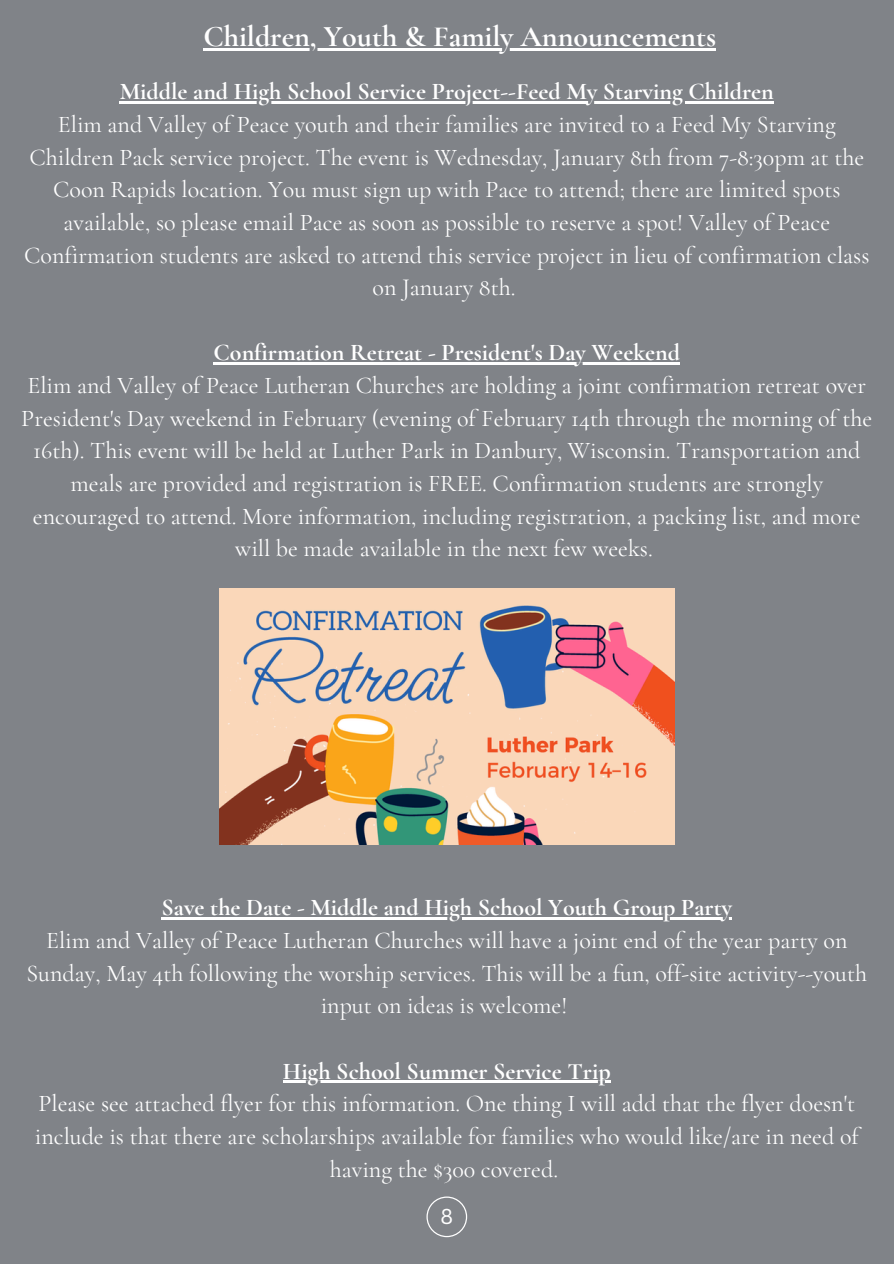
<style>
.page{position:relative;width:894px;height:1264px;background:#fff}
.page>*{position:absolute;margin:0;border:0;box-sizing:border-box;transform-origin:0 0}
.t1{font:700 30px "Cormorant Garamond";color:#fff}
.t2{font:24px/32.7px "Cormorant Garamond";color:#fff;text-align:center}
.t3{font:700 24px "Cormorant Garamond";color:#fff}
.t4{font:21px "Canva Sans";color:#fff}
</style>
<div class="page">
<div style="left:0;top:0;width:893px;height:1263px;background:#808388"></div>
<svg style="left:426px;top:1196px;width:41px;height:40px"></svg>
<hr style="left:120px;top:102px;width:653px;height:2px;background:#fff">
<hr style="left:213px;top:363px;width:467px;height:2px;background:#fff">
<hr style="left:161px;top:917px;width:570px;height:2px;background:#fff">
<hr style="left:283px;top:1080px;width:327px;height:3px;background:#fff">
<img style="left:219px;top:588px;width:455px;height:256px">
<hr style="left:203px;top:48px;width:513px;height:2px;background:#fff">
<p class="t1" style="left:203px;top:18px;width:514px">Children, Youth &amp; Family Announcements</p>
<h1 class="t3" style="left:120px;top:77px;width:655px">Middle and High School Service Project--Feed My Starving Children</h1>
<p class="t2" style="left:24px;top:108px;width:846px">Elim and Valley of Peace youth and their families are invited to a Feed My Starving Children Pack service project. The event is Wednesday, January 8th from 7-8:30pm at the Coon Rapids location. You must sign up with Pace to attend; there are limited spots available, so please email Pace as soon as possible to reserve a spot! Valley of Peace Confirmation students are asked to attend this service project in lieu of confirmation class on January 8th.</p>
<p class="t3" style="left:213px;top:338px;width:468px">Confirmation Retreat - President's Day Weekend</p>
<p class="t2" style="left:21px;top:369px;width:852px">Elim and Valley of Peace Lutheran Churches are holding a joint confirmation retreat over President's Day weekend in February (evening of February 14th through the morning of the 16th). This event will be held at Luther Park in Danbury, Wisconsin. Transportation and meals are provided and registration is FREE. Confirmation students are strongly encouraged to attend. More information, including registration, a packing list, and more will be made available in the next few weeks.</p>
<p class="t3" style="left:161px;top:893px;width:572px">Save the Date - Middle and High School Youth Group Party</p>
<p class="t2" style="left:27px;top:924px;width:841px">Elim and Valley of Peace Lutheran Churches will have a joint end of the year party on<br>Sunday, May 4th following the worship services. This will be a fun, off-site activity--youth input on ideas is welcome!</p>
<p class="t3" style="left:283px;top:1056px;width:329px">High School Summer Service Trip</p>
<p class="t2" style="left:35px;top:1087px;width:825px">Please see attached flyer for this information. One thing I will add that the flyer doesn't include is that there are scholarships available for families who would like/are in need of having the $300 covered.</p>
<p class="t4" style="left:440px;top:1201px;width:14px">8</p>
</div>
